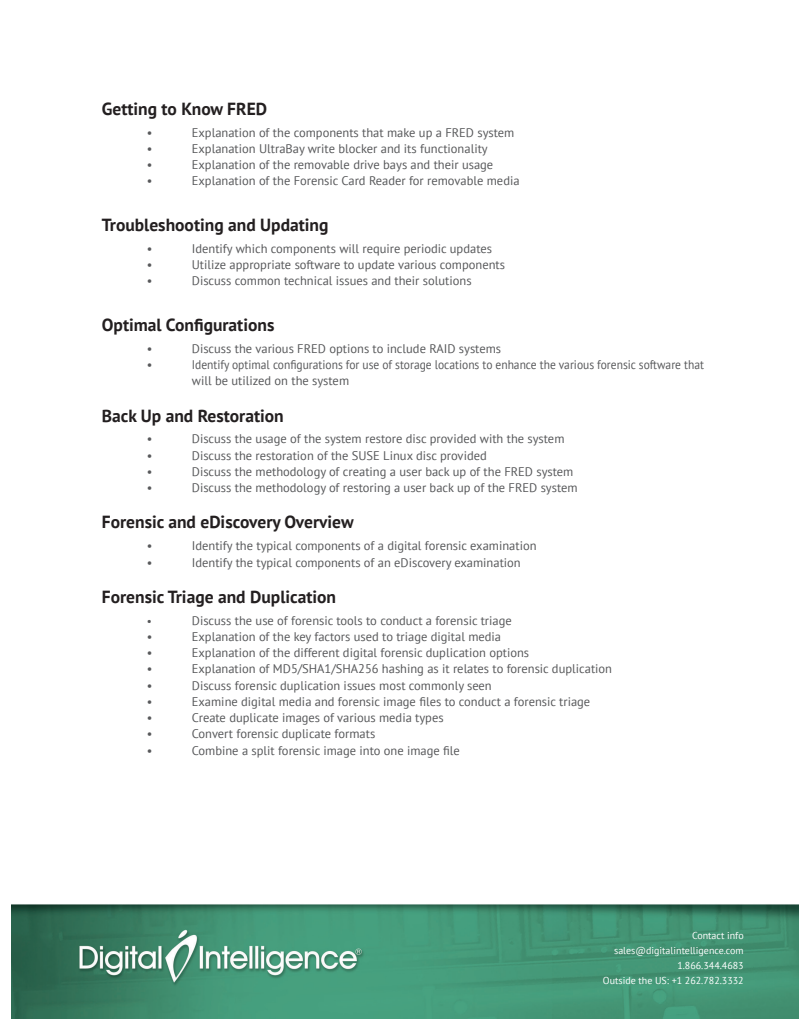
<style>
.page{position:relative;width:810px;height:1035px;background:#fff}
.page>*{position:absolute;margin:0;border:0;box-sizing:border-box;transform-origin:0 0}
.t1{font:700 17.5px "PT Sans";color:#231f20}
.t2{font:12.5px "PT Sans";color:#57585a}
.t3{font:12.5px/16.2px "PT Sans";color:#57585a;scale:.92 1}
.t4{font:11.25px "PT Sans";color:#57585a}
.t5{font:10px/15px "PT Sans";color:#fff;text-align:right}
</style>
<div class="page">
<img style="left:11px;top:904px;width:788px;height:115px">
<h1 class="t1" style="left:102px;top:97px;width:167px">Getting to Know FRED</h1>
<p class="t2" style="left:147px;top:124px;width:7px">•</p>
<p class="t2" style="left:192px;top:124px;width:324px">Explanation of the components that make up a FRED system</p>
<p class="t2" style="left:147px;top:140px;width:7px">•</p>
<p class="t2" style="left:192px;top:140px;width:297px">Explanation UltraBay write blocker and its functionality</p>
<p class="t2" style="left:147px;top:157px;width:7px">•</p>
<p class="t2" style="left:192px;top:157px;width:303px">Explanation of the removable drive bays and their usage</p>
<p class="t2" style="left:147px;top:173px;width:7px">•</p>
<p class="t2" style="left:192px;top:173px;width:329px">Explanation of the Forensic Card Reader for removable media</p>
<h1 class="t1" style="left:102px;top:213px;width:228px">Troubleshooting and Updating</h1>
<p class="t2" style="left:147px;top:240px;width:7px">•</p>
<p class="t2" style="left:192px;top:240px;width:302px">Identify which components will require periodic updates</p>
<p class="t2" style="left:147px;top:257px;width:7px">•</p>
<p class="t2" style="left:192px;top:257px;width:315px">Utilize appropriate software to update various components</p>
<p class="t2" style="left:147px;top:273px;width:7px">•</p>
<p class="t2" style="left:192px;top:273px;width:281px">Discuss common technical issues and their solutions</p>
<h1 class="t1" style="left:102px;top:313px;width:174px">Optimal Configurations</h1>
<p class="t2" style="left:147px;top:340px;width:7px">•</p>
<p class="t2" style="left:192px;top:340px;width:311px">Discuss the various FRED options to include RAID systems</p>
<p class="t2" style="left:147px;top:357px;width:7px">•</p>
<p class="t3" style="left:192px;top:356px;width:558px">Identify optimal configurations for use of storage locations to enhance the various forensic software that will be utilized on the system</p>
<h1 class="t1" style="left:102px;top:404px;width:183px">Back Up and Restoration</h1>
<p class="t2" style="left:147px;top:431px;width:7px">•</p>
<p class="t2" style="left:192px;top:431px;width:374px">Discuss the usage of the system restore disc provided with the system</p>
<p class="t2" style="left:147px;top:447px;width:7px">•</p>
<p class="t2" style="left:192px;top:447px;width:296px">Discuss the restoration of the SUSE Linux disc provided</p>
<p class="t2" style="left:147px;top:464px;width:7px">•</p>
<p class="t2" style="left:192px;top:464px;width:383px">Discuss the methodology of creating a user back up of the FRED system</p>
<p class="t2" style="left:147px;top:480px;width:7px">•</p>
<p class="t2" style="left:192px;top:480px;width:387px">Discuss the methodology of restoring a user back up of the FRED system</p>
<h1 class="t1" style="left:102px;top:511px;width:253px">Forensic and eDiscovery Overview</h1>
<p class="t2" style="left:147px;top:538px;width:7px">•</p>
<p class="t2" style="left:192px;top:538px;width:346px">Identify the typical components of a digital forensic examination</p>
<p class="t2" style="left:147px;top:554px;width:7px">•</p>
<p class="t2" style="left:192px;top:554px;width:330px">Identify the typical components of an eDiscovery examination</p>
<h1 class="t1" style="left:102px;top:585px;width:236px">Forensic Triage and Duplication</h1>
<p class="t4" style="left:147px;top:614px;width:7px">•</p>
<p class="t2" style="left:192px;top:612px;width:321px">Discuss the use of forensic tools to conduct a forensic triage</p>
<p class="t2" style="left:147px;top:629px;width:7px">•</p>
<p class="t2" style="left:192px;top:629px;width:311px">Explanation of the key factors used to triage digital media</p>
<p class="t2" style="left:147px;top:645px;width:7px">•</p>
<p class="t2" style="left:192px;top:645px;width:339px">Explanation of the different digital forensic duplication options</p>
<p class="t2" style="left:147px;top:661px;width:7px">•</p>
<p class="t2" style="left:192px;top:661px;width:422px">Explanation of MD5/SHA1/SHA256 hashing as it relates to forensic duplication</p>
<p class="t2" style="left:147px;top:677px;width:7px">•</p>
<p class="t2" style="left:192px;top:677px;width:301px">Discuss forensic duplication issues most commonly seen</p>
<p class="t2" style="left:147px;top:694px;width:7px">•</p>
<p class="t2" style="left:192px;top:694px;width:400px">Examine digital media and forensic image files to conduct a forensic triage</p>
<p class="t2" style="left:147px;top:710px;width:7px">•</p>
<p class="t2" style="left:192px;top:710px;width:253px">Create duplicate images of various media types</p>
<p class="t2" style="left:147px;top:726px;width:7px">•</p>
<p class="t2" style="left:192px;top:726px;width:185px">Convert forensic duplicate formats</p>
<p class="t2" style="left:147px;top:742px;width:7px">•</p>
<p class="t2" style="left:192px;top:742px;width:270px">Combine a split forensic image into one image file</p>
<p class="t5" style="left:603px;top:927px;width:142px">Contact info sales@digitalintelligence.com<br>1.866.344.4683<br>Outside the US: +1 262.782.3332</p>
</div>
